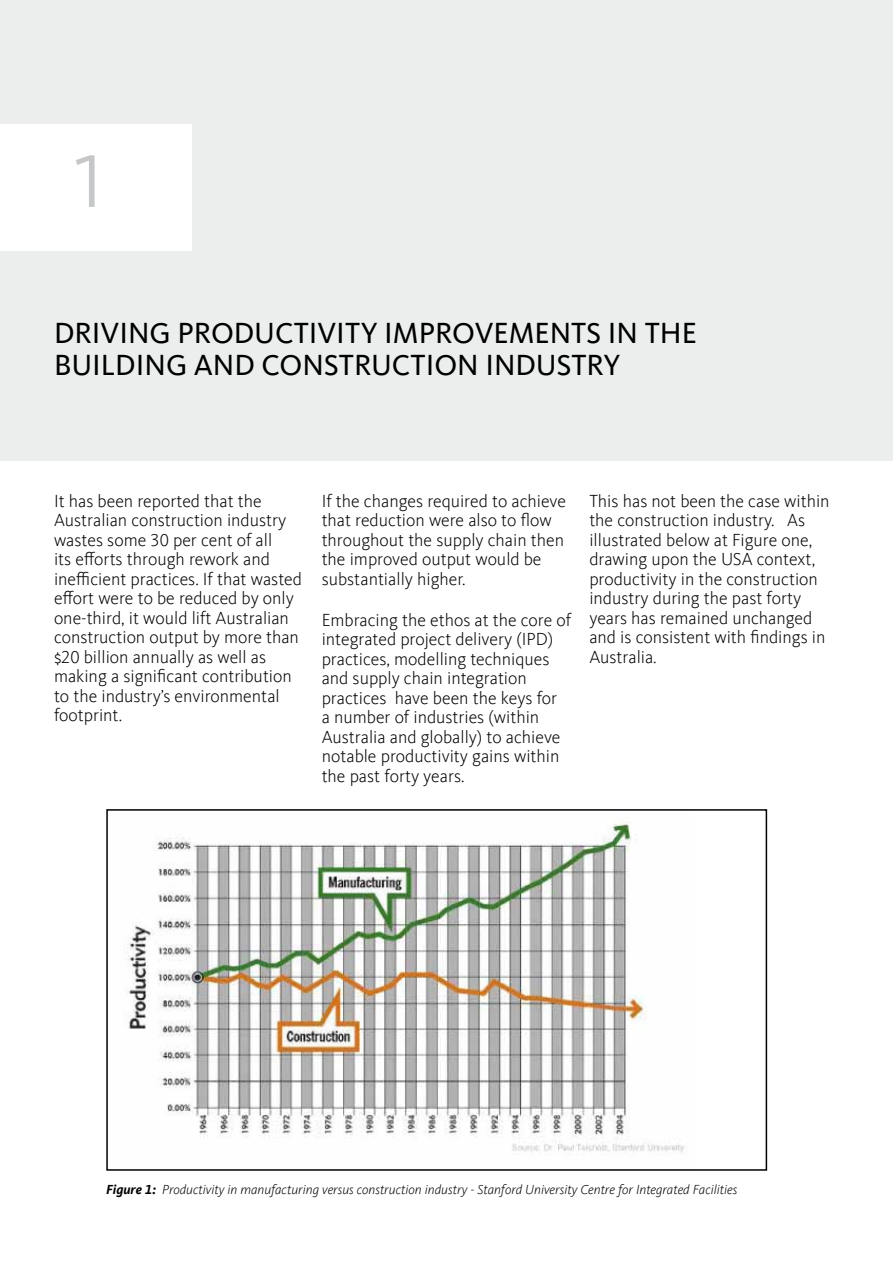
<style>
.page{position:relative;width:893px;height:1263px;background:#fff}
.page>*{position:absolute;margin:0;border:0;box-sizing:border-box;transform-origin:0 0}
.t1{font:300 108px "Kievit Sc Offc";color:#c6c7c8}
.t2{font:30px/31.5px "Kievit Offc";color:#000}
.t3{font:300 18px/19.5px "Kievit Offc";color:#000}
.t4{font:italic 300 13.5px "Kievit Offc";color:#000}
.s1{font-weight:700}
</style>
<div class="page">
<div style="left:0;top:0;width:893px;height:460px;background:#eceded"></div>
<img style="left:124px;top:822px;width:563px;height:333px">
<div style="left:106px;top:809px;width:661px;height:362px;border:2px solid #000"></div>
<div style="left:0;top:125px;width:192px;height:126px;background:#fff"></div>
<h1 class="t1" style="left:72px;top:111px;width:34px">1</h1>
<h2 class="t2" style="left:54px;top:318px;width:644px">DRIVING PRODUCTIVITY IMPROVEMENTS IN THE<br>BUILDING AND CONSTRUCTION INDUSTRY</h2>
<p class="t3" style="left:54px;top:491px;width:249px">It has been reported that the<br>Australian construction industry wastes some 30 per cent of all<br>its efforts through rework and inefficient practices. If that wasted effort were to be reduced by only one-third, it would lift Australian construction output by more than $20 billion annually as well as making a significant contribution to the industry’s environmental footprint.</p>
<p class="t3" style="left:322px;top:491px;width:246px">If the changes required to achieve that reduction were also to flow throughout the supply chain then the improved output would be substantially higher.</p>
<p class="t3" style="left:322px;top:610px;width:251px">Embracing the ethos at the core of integrated project delivery (IPD) practices, modelling techniques and supply chain integration practices have been the keys for<br>a number of industries (within<br>Australia and globally) to achieve notable productivity gains within the past forty years.</p>
<p class="t3" style="left:589px;top:491px;width:242px">This has not been the case within the construction industry. As illustrated below at Figure one, drawing upon the USA context, productivity in the construction industry during the past forty years has remained unchanged and is consistent with findings in<br>Australia.</p>
<p class="t4" style="left:106px;top:1181px;width:633px"><span class="s1">Figure 1:</span> Productivity in manufacturing versus construction industry - Stanford University Centre for Integrated Facilities</p>
</div>
